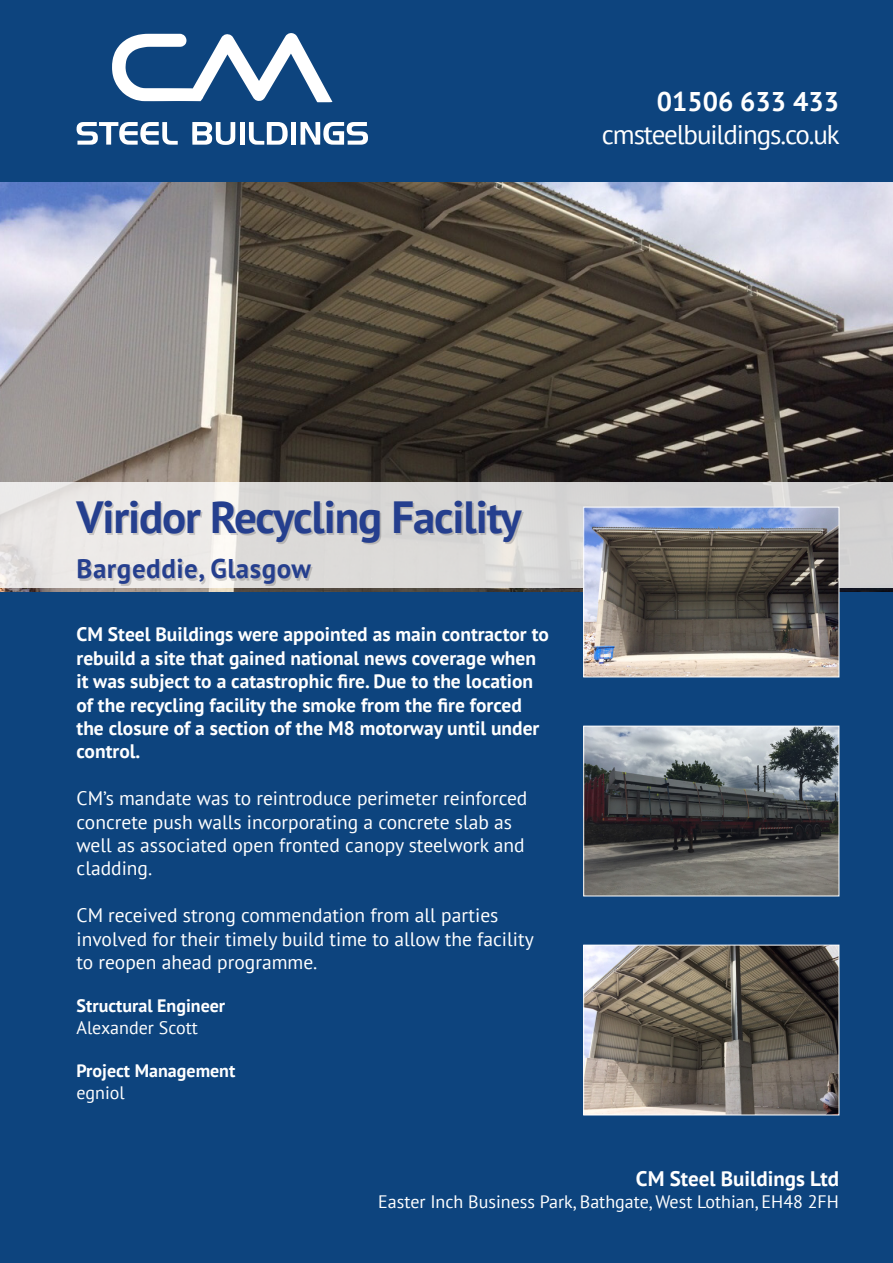
<style>
.page{position:relative;width:893px;height:1263px;background:#0d447e}
.page>*{position:absolute;margin:0;border:0;box-sizing:border-box;transform-origin:0 0}
.Paragraph_Style_1{font:700 45px "PT Sans";letter-spacing:-.025em;color:#253f8e}
.t1{font:27px "PT Sans";letter-spacing:-.04em;color:#fff}
.Paragraph_Style_1-2{font:700 27px "PT Sans";letter-spacing:.02em;color:#253f8e}
.t2{font:700 27px "PT Sans";color:#fff}
.t3{font:700 21px "PT Sans";color:#fff}
.t4{font:19.5px/23.4px "PT Sans";color:#fff}
.t5{font:700 19.5px/23.4px "PT Sans";color:#fff}
.t6{font:18px "PT Sans";color:#fff}
.t7{font:700 18px "PT Sans";color:#fff}
</style>
<div class="page">
<img style="left:0;top:183px;width:893px;height:408px">
<img style="left:585px;top:728px;width:252px;height:166px">
<div style="left:583px;top:726px;width:256px;height:170px;border:1px solid #fff"></div>
<img style="left:585px;top:947px;width:252px;height:166px">
<div style="left:583px;top:945px;width:256px;height:170px;border:1px solid #fff"></div>
<svg style="left:112px;top:33px;width:220px;height:69px"></svg>
<svg style="left:301px;top:122px;width:67px;height:23px"></svg>
<svg style="left:192px;top:122px;width:43px;height:23px"></svg>
<svg style="left:77px;top:122px;width:101px;height:23px"></svg>
<svg style="left:249px;top:122px;width:39px;height:23px"></svg>
<div style="left:291px;top:122px;width:5px;height:23px;background:#fff"></div>
<div style="left:240px;top:122px;width:5px;height:23px;background:#fff"></div>
<svg style="left:0;top:483px;width:893px;height:105px;background:#dcdad9"></svg>
<div style="left:78px;top:503px;width:446px;height:83px;background:#231f20;opacity:.2"></div>
<img style="left:585px;top:509px;width:252px;height:166px">
<div style="left:583px;top:507px;width:256px;height:170px;border:1px solid #fff"></div>
<p class="t2" style="left:657px;top:84px;width:184px">01506 633 433</p>
<p class="t1" style="left:602px;top:117px;width:240px">cmsteelbuildings.co.uk</p>
<p class="Paragraph_Style_1" style="left:77px;top:487px;width:447px">Viridor Recycling Facility</p>
<p class="Paragraph_Style_1-2" style="left:77px;top:551px;width:236px">Bargeddie, Glasgow</p>
<p class="t5" style="left:77px;top:622px;width:474px">CM Steel Buildings were appointed as main contractor to rebuild a site that gained national news coverage when it was subject to a catastrophic fire. Due to the location of the recycling facility the smoke from the fire forced the closure of a section of the M8 motorway until under control.</p>
<p class="t4" style="left:77px;top:786px;width:452px">CM’s mandate was to reintroduce perimeter reinforced concrete push walls incorporating a concrete slab as well as associated open fronted canopy steelwork and cladding.</p>
<p class="t4" style="left:77px;top:903px;width:459px">CM received strong commendation from all parties involved for their timely build time to allow the facility to reopen ahead programme.</p>
<p class="t7" style="left:77px;top:994px;width:150px">Structural Engineer</p>
<p class="t6" style="left:77px;top:1016px;width:123px">Alexander Scott</p>
<p class="t7" style="left:77px;top:1059px;width:160px">Project Management</p>
<p class="t6" style="left:77px;top:1081px;width:50px">egniol</p>
<p class="t3" style="left:636px;top:1165px;width:205px">CM Steel Buildings Ltd</p>
<p class="t6" style="left:378px;top:1190px;width:462px">Easter Inch Business Park, Bathgate, West Lothian, EH48 2FH</p>
</div>
